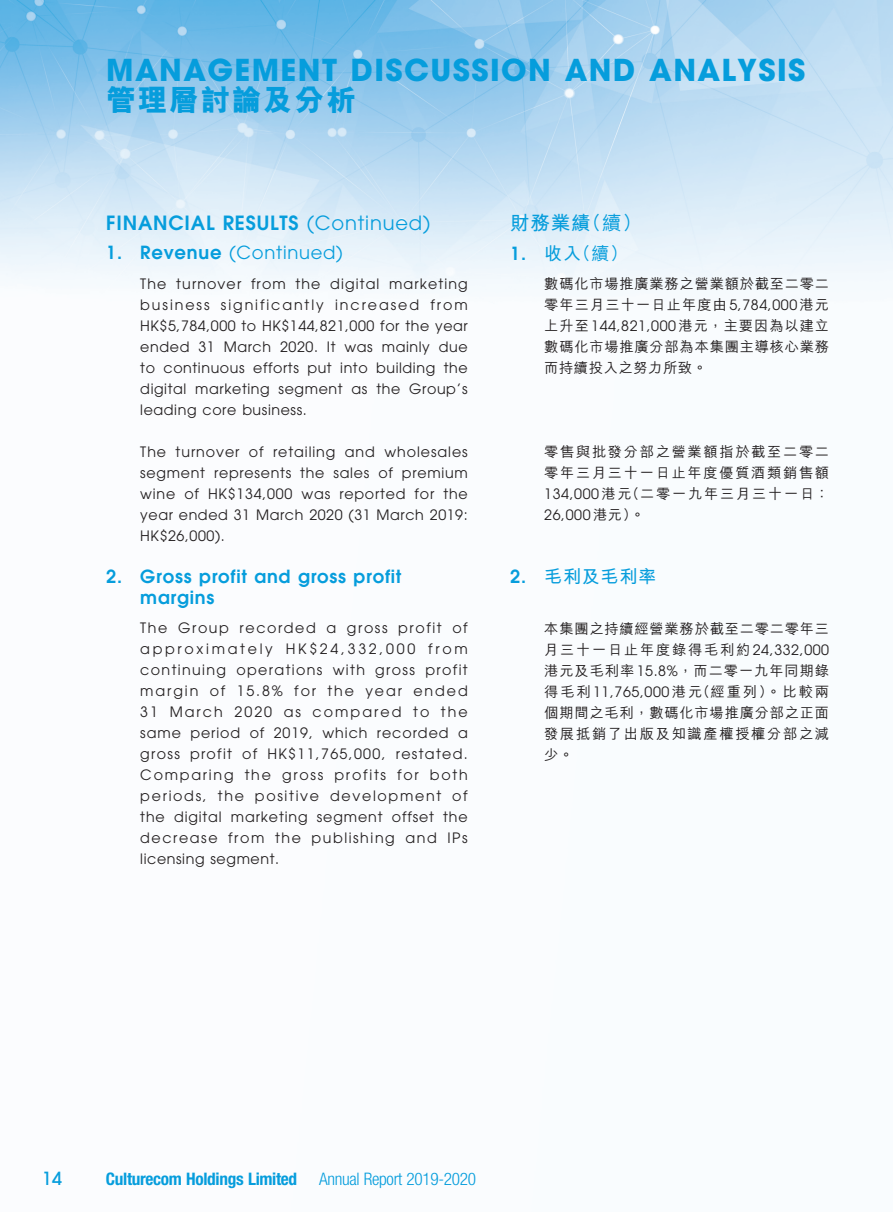
<style>
.page{position:relative;width:893px;height:1212px;background:#fff}
.page>*{position:absolute;margin:0;border:0;box-sizing:border-box;transform-origin:0 0}
.t1{font:700 30px "Avant Garde";letter-spacing:.045em;color:#069ddc}
.t2{font:30px "M Hei HK Xbold E Ten B5 H";letter-spacing:.045em;color:#069ddc}
.t3{font:600 19.5px "Avant Garde";letter-spacing:.04em;color:#069ddc}
.t4{font:19.5px "M Hei HK Bold E Ten B5 H";color:#069ddc}
.t5{font:600 18px/21px "Avant Garde";letter-spacing:.04em;color:#069ddc}
.t6{font:18px "Avant Garde";letter-spacing:.04em;color:#069ddc}
.t7{font:18px "M Hei HK Bold E Ten B5 H";letter-spacing:.04em;color:#069ddc}
.t8{font:18px "M Hei HK Medium E Ten B5 H";color:#069ddc}
.t9{font:500 18px "Avant Garde";color:#069ddc}
.t10{font:700 condensed 17.25px "Helvetica Neue";letter-spacing:-.02em;color:#069ddc}
.t11{font:300 condensed 17.25px "Helvetica Neue";letter-spacing:-.02em;color:#069ddc}
.t12{font:14.25px/21px "Avant Garde";letter-spacing:.04em;color:#231f20;text-align:justify}
.t13{font:14.25px/21px "M Hei HK Medium E Ten B5 H";letter-spacing:.115em;color:#231f20;text-align:justify}
.s1{font-weight:400}
.s2{font-weight:600}
.s3{font-family:"M Hei HK Medium E Ten B5 H"}
.s4{font-family:"Avant Garde";font-weight:600}
.s5{font-family:"M Hei HK Bold E Ten B5 H"}
.s6{font-family:"Avant Garde"}
</style>
<div class="page">
<img style="left:0;top:0;width:893px;height:294px">
<h1 class="t1" style="left:106px;top:59px;width:700px">MANAGEMENT DISCUSSION AND ANALYSIS</h1>
<h1 class="t2" style="left:106px;top:89px;width:251px">管理層討論及分析</h1>
<h2 class="t3" style="left:106px;top:215px;width:325px">FINANCIAL RESULTS <span class="s1">(Continued)</span></h2>
<p class="t6" style="left:106px;top:246px;width:238px"><span class="s2">1. Revenue</span> (Continued)</p>
<p class="t12" style="left:140px;top:274px;width:329px">The turnover from the digital marketing business significantly increased from HK$5,784,000 to HK$144,821,000 for the year ended 31 March 2020. It was mainly due to continuous efforts put into building the digital marketing segment as the Group’s leading core business.</p>
<p class="t12" style="left:140px;top:442px;width:329px">The turnover of retailing and wholesales segment represents the sales of premium wine of HK$134,000 was reported for the year ended 31 March 2020 (31 March 2019:<br>HK$26,000).</p>
<p class="t5" style="left:140px;top:567px;width:262px;text-indent:-34px">2. Gross profit and gross profit margins</p>
<p class="t12" style="left:140px;top:619px;width:329px">The Group recorded a gross profit of approximately HK$24,332,000 from continuing operations with gross profit margin of 15.8% for the year ended 31 March 2020 as compared to the same period of 2019, which recorded a gross profit of HK$11,765,000, restated.<br>Comparing the gross profits for both periods, the positive development of the digital marketing segment offset the decrease from the publishing and IPs licensing segment.</p>
<h2 class="t4" style="left:510px;top:215px;width:133px">財務業績<span class="s3">（續）</span></h2>
<p class="t8" style="left:510px;top:246px;width:120px"><span class="s4">1.</span> <span class="s5">收入</span>（續）</p>
<p class="t13" style="left:544px;top:275px;width:286px">數碼化市場推廣業務之營業額於截至二零二零年三月三十一日止年度由<span class="s6">5,784,000</span>港元上升至<span class="s6">144,821,000</span>港元，主要因為以建立數碼化市場推廣分部為本集團主導核心業務而持續投入之努力所致。</p>
<p class="t13" style="left:544px;top:443px;width:286px">零售與批發分部之營業額指於截至二零二零年三月三十一日止年度優質酒類銷售額<span class="s6">134,000</span>港元（二零一九年三月三十一日：</p>
<p class="t12" style="left:544px;top:506px;width:102px">26,000 <span class="s3">港元）。</span></p>
<p class="t7" style="left:510px;top:569px;width:147px"><span class="s4">2.</span> 毛利及毛利率</p>
<p class="t13" style="left:544px;top:620px;width:286px">本集團之持續經營業務於截至二零二零年三月三十一日止年度錄得毛利約<span class="s6">24,332,000</span>港元及毛利率<span class="s6">15.8%</span>，而二零一九年同期錄得毛利<span class="s6">11,765,000</span> 港元（經重列）。比較兩個期間之毛利，數碼化市場推廣分部之正面發展抵銷了出版及知識產權授權分部之減少。</p>
<p class="t9" style="left:42px;top:1172px;width:22px">14</p>
<p class="t10" style="left:106px;top:1172px;width:193px">Culturecom Holdings Limited</p>
<p class="t11" style="left:319px;top:1172px;width:158px">Annual Report 2019-2020</p>
</div>
